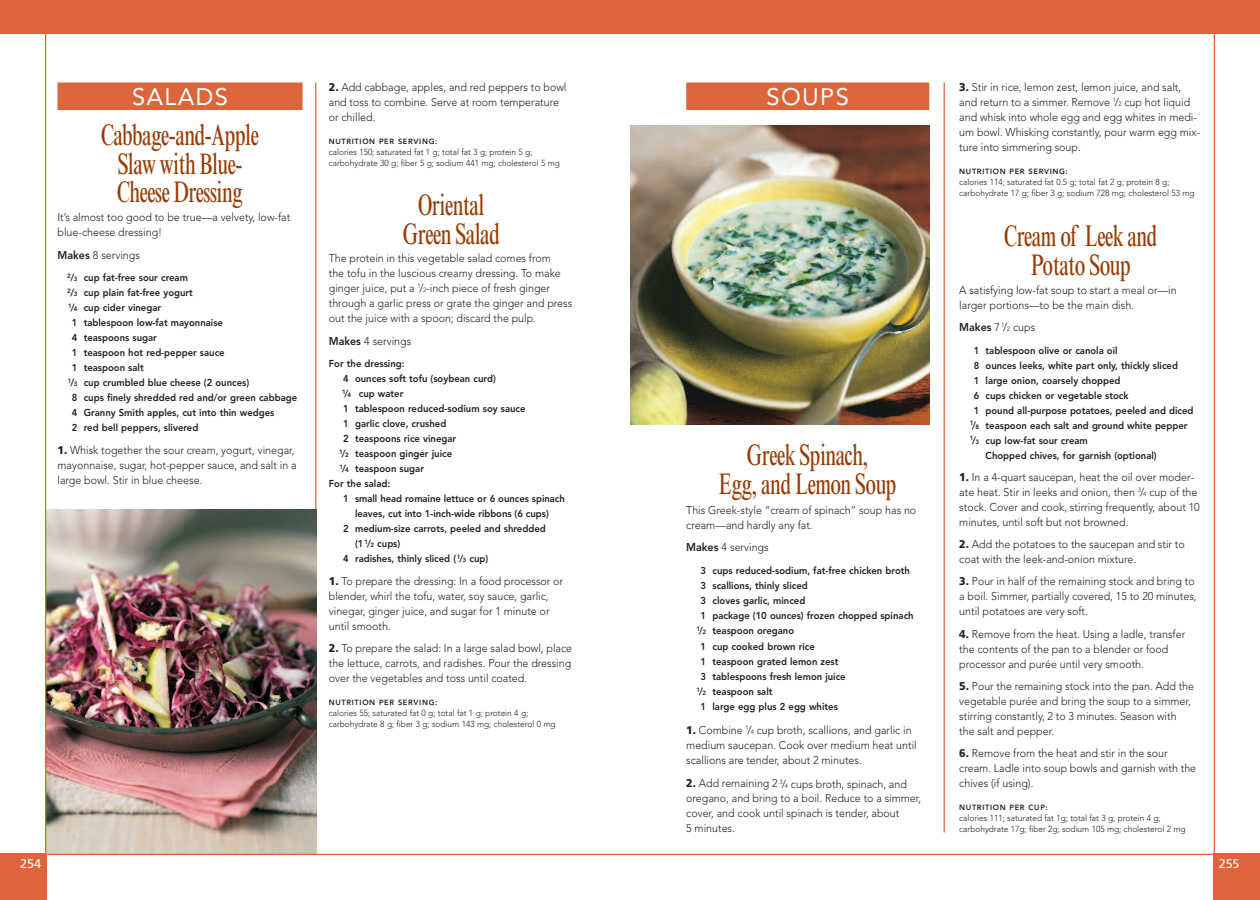
<style>
.page{position:relative;width:1260px;height:900px;background:#fff}
.page>*{position:absolute;margin:0;border:0;box-sizing:border-box;transform-origin:0 0}
.t1{font:condensed 30px/28.8px "Times New Roman";letter-spacing:-.02em;color:#963c05;text-align:center;scale:.8 1}
.t2{font:23.75px "Avenir";letter-spacing:.055em;color:#fff}
.t3{font:12.5px "Frutiger";color:#fff}
.t4{font:300 11.25px/15px "Avenir";color:#231f20;scale:.95 1}
.t5{font:800 10px "Avenir";color:#231f20;scale:.95 1}
.t6{font:800 10px "Avenir";color:#231f20}
.t7{font:300 8.75px/11.2px "Avenir";color:#231f20;scale:.95 1}
.t8{font:800 7.5px "Avenir";letter-spacing:.09em;color:#231f20}
.s1{font-weight:800}
.s2{font-size:6.25px}
.s3{font-family:"Frutiger";font-weight:900}
</style>
<div class="page">
<div style="left:58px;top:82px;width:245px;height:28px;background:#dc653c"></div>
<div style="left:686px;top:82px;width:243px;height:28px;background:#dc653c"></div>
<div style="left:0;top:854px;width:46px;height:46px;background:#dc653c"></div>
<div style="left:1214px;top:854px;width:46px;height:46px;background:#dc653c"></div>
<hr style="left:315px;top:82px;width:1px;height:750px;background:#dc653c">
<hr style="left:944px;top:82px;width:1px;height:750px;background:#dc653c">
<img style="left:630px;top:126px;width:300px;height:298px">
<img style="left:47px;top:510px;width:270px;height:343px">
<div style="left:0;top:0;width:1260px;height:34px;background:#dc653c"></div>
<h2 class="t2" style="left:132px;top:87px;width:97px">SALADS</h2>
<h1 class="t1" style="left:101px;top:123px;width:199px">Cabbage-and-Apple<br>Slaw with Blue-<br>Cheese Dressing</h1>
<p class="t4" style="left:58px;top:211px;width:247px">It’s almost too good to be true—a velvety, low-fat blue-cheese dressing!</p>
<p class="t4" style="left:57px;top:248px;width:88px"><span class="s1">Makes</span> 8 servings</p>
<p class="t6" style="left:67px;top:274px;width:122px"><sup>2</sup>/<span class="s2">3</span> cup fat-free sour cream</p>
<p class="t6" style="left:67px;top:289px;width:127px"><sup>2</sup>/<span class="s2">3</span> cup plain fat-free yogurt</p>
<p class="t6" style="left:68px;top:304px;width:94px"><sup>1</sup>/<span class="s2">4</span> cup cider vinegar</p>
<p class="t5" style="left:72px;top:319px;width:161px">1 tablespoon low-fat mayonnaise</p>
<p class="t5" style="left:72px;top:334px;width:91px">4 teaspoons sugar</p>
<p class="t5" style="left:72px;top:349px;width:162px">1 teaspoon hot red-pepper sauce</p>
<p class="t5" style="left:72px;top:364px;width:77px">1 teaspoon salt</p>
<p class="t6" style="left:68px;top:379px;width:183px"><sup>1</sup>/<span class="s2">3</span> cup crumbled blue cheese (2 ounces)</p>
<p class="t5" style="left:72px;top:394px;width:239px">8 cups finely shredded red and/or green cabbage</p>
<p class="t5" style="left:72px;top:409px;width:215px">4 Granny Smith apples, cut into thin wedges</p>
<p class="t5" style="left:72px;top:424px;width:135px">2 red bell peppers, slivered</p>
<p class="t4" style="left:58px;top:443px;width:253px"><span class="s3">1.</span> Whisk together the sour cream, yogurt, vinegar, mayonnaise, sugar, hot-pepper sauce, and salt in a large bowl. Stir in blue cheese.</p>
<p class="t4" style="left:329px;top:81px;width:252px"><span class="s3">2.</span> Add cabbage, apples, and red peppers to bowl and toss to combine. Serve at room temperature or chilled.</p>
<p class="t8" style="left:329px;top:138px;width:110px">NUTRITION PER SERVING:</p>
<p class="t7" style="left:329px;top:147px;width:245px">calories 150; saturated fat 1 g; total fat 3 g; protein 5 g; carbohydrate 30 g; fiber 5 g; sodium 441 mg; cholesterol 5 mg</p>
<h1 class="t1" style="left:403px;top:193px;width:123px">Oriental<br>Green Salad</h1>
<p class="t4" style="left:329px;top:252px;width:258px">The protein in this vegetable salad comes from<br>the tofu in the luscious creamy dressing. To make ginger juice, put a <sup>1</sup>/<span class="s2">2</span>-inch piece of fresh ginger through a garlic press or grate the ginger and press out the juice with a spoon; discard the pulp.</p>
<p class="t4" style="left:329px;top:334px;width:88px"><span class="s1">Makes</span> 4 servings</p>
<p class="t5" style="left:329px;top:360px;width:81px">For the dressing:</p>
<p class="t5" style="left:343px;top:375px;width:162px">4 ounces soft tofu (soybean curd)</p>
<p class="t6" style="left:342px;top:390px;width:63px"><sup>1</sup>/<span class="s2">4</span> cup water</p>
<p class="t5" style="left:343px;top:405px;width:194px">1 tablespoon reduced-sodium soy sauce</p>
<p class="t5" style="left:343px;top:420px;width:110px">1 garlic clove, crushed</p>
<p class="t5" style="left:343px;top:435px;width:120px">2 teaspoons rice vinegar</p>
<p class="t6" style="left:339px;top:450px;width:114px"><sup>1</sup>/<span class="s2">2</span> teaspoon ginger juice</p>
<p class="t6" style="left:340px;top:465px;width:86px"><sup>1</sup>/<span class="s2">4</span> teaspoon sugar</p>
<p class="t5" style="left:329px;top:480px;width:66px">For the salad:</p>
<p class="t5" style="left:343px;top:495px;width:235px">1 small head romaine lettuce or 6 ounces spinach</p>
<p class="t5" style="left:355px;top:510px;width:205px">leaves, cut into 1-inch-wide ribbons (6 cups)</p>
<p class="t5" style="left:343px;top:525px;width:215px">2 medium-size carrots, peeled and shredded</p>
<p class="t5" style="left:355px;top:540px;width:49px">(1 <sup>1</sup>/<span class="s2">2</span> cups)</p>
<p class="t5" style="left:343px;top:555px;width:154px">4 radishes, thinly sliced (<sup>1</sup>/<span class="s2">3</span> cup)</p>
<p class="t4" style="left:329px;top:574px;width:248px"><span class="s3">1.</span> To prepare the dressing: In a food processor or blender, whirl the tofu, water, soy sauce, garlic, vinegar, ginger juice, and sugar for 1 minute or until smooth.</p>
<p class="t4" style="left:329px;top:642px;width:258px;text-align:justify"><span class="s3">2.</span> To prepare the salad: In a large salad bowl, place the lettuce, carrots, and radishes. Pour the dressing over the vegetables and toss until coated.</p>
<p class="t8" style="left:329px;top:699px;width:110px">NUTRITION PER SERVING:</p>
<p class="t7" style="left:329px;top:708px;width:240px">calories 55; saturated fat 0 g; total fat 1 g; protein 4 g; carbohydrate 8 g; fiber 3 g; sodium 143 mg; cholesterol 0 mg</p>
<h2 class="t2" style="left:767px;top:87px;width:84px">SOUPS</h2>
<h1 class="t1" style="left:719px;top:443px;width:224px">Greek Spinach,<br>Egg, and Lemon Soup</h1>
<p class="t4" style="left:686px;top:503px;width:244px">This Greek-style “cream of spinach” soup has no cream—and hardly any fat.</p>
<p class="t4" style="left:686px;top:541px;width:88px"><span class="s1">Makes</span> 4 servings</p>
<p class="t5" style="left:701px;top:566px;width:222px">3 cups reduced-sodium, fat-free chicken broth</p>
<p class="t5" style="left:701px;top:581px;width:114px">3 scallions, thinly sliced</p>
<p class="t5" style="left:701px;top:597px;width:112px">3 cloves garlic, minced</p>
<p class="t5" style="left:701px;top:612px;width:226px">1 package (10 ounces) frozen chopped spinach</p>
<p class="t6" style="left:697px;top:627px;width:99px"><sup>1</sup>/<span class="s2">2</span> teaspoon oregano</p>
<p class="t5" style="left:701px;top:642px;width:122px">1 cup cooked brown rice</p>
<p class="t5" style="left:701px;top:657px;width:147px">1 teaspoon grated lemon zest</p>
<p class="t5" style="left:701px;top:672px;width:154px">3 tablespoons fresh lemon juice</p>
<p class="t6" style="left:697px;top:687px;width:77px"><sup>1</sup>/<span class="s2">2</span> teaspoon salt</p>
<p class="t5" style="left:701px;top:702px;width:146px">1 large egg plus 2 egg whites</p>
<p class="t4" style="left:686px;top:723px;width:244px"><span class="s3">1.</span> Combine <sup>1</sup>/<span class="s2">4</span> cup broth, scallions, and garlic in medium saucepan. Cook over medium heat until scallions are tender, about 2 minutes.</p>
<p class="t4" style="left:686px;top:777px;width:249px"><span class="s3">2.</span> Add remaining 2 <sup>3</sup>/<span class="s2">4</span> cups broth, spinach, and oregano, and bring to a boil. Reduce to a simmer, cover, and cook until spinach is tender, about<br>5 minutes.</p>
<p class="t4" style="left:959px;top:81px;width:255px"><span class="s3">3.</span> Stir in rice, lemon zest, lemon juice, and salt, and return to a simmer. Remove <sup>1</sup>/<span class="s2">2</span> cup hot liquid and whisk into whole egg and egg whites in medi&shy;um bowl. Whisking constantly, pour warm egg mix&shy;ture into simmering soup.</p>
<p class="t8" style="left:959px;top:168px;width:110px">NUTRITION PER SERVING:</p>
<p class="t7" style="left:959px;top:177px;width:249px">calories 114; saturated fat 0.5 g; total fat 2 g; protein 8 g; carbohydrate 17 g; fiber 3 g; sodium 728 mg; cholesterol 53 mg</p>
<h1 class="t1" style="left:1004px;top:224px;width:193px">Cream of Leek and<br>Potato Soup</h1>
<p class="t4" style="left:959px;top:283px;width:230px">A satisfying low-fat soup to start a meal or—in larger portions—to be the main dish.</p>
<p class="t4" style="left:959px;top:321px;width:81px"><span class="s1">Makes</span> 7 <sup>1</sup>/<span class="s2">2</span> cups</p>
<p class="t5" style="left:974px;top:346px;width:153px">1 tablespoon olive or canola oil</p>
<p class="t5" style="left:974px;top:361px;width:217px">8 ounces leeks, white part only, thickly sliced</p>
<p class="t5" style="left:974px;top:376px;width:156px">1 large onion, coarsely chopped</p>
<p class="t5" style="left:974px;top:391px;width:165px">6 cups chicken or vegetable stock</p>
<p class="t5" style="left:974px;top:406px;width:233px">1 pound all-purpose potatoes, peeled and diced</p>
<p class="t6" style="left:970px;top:421px;width:219px"><sup>1</sup>/<span class="s2">8</span> teaspoon each salt and ground white pepper</p>
<p class="t6" style="left:970px;top:436px;width:120px"><sup>1</sup>/<span class="s2">3</span> cup low-fat sour cream</p>
<p class="t5" style="left:986px;top:451px;width:182px">Chopped chives, for garnish (optional)</p>
<p class="t4" style="left:959px;top:470px;width:255px"><span class="s3">1.</span> In a 4-quart saucepan, heat the oil over moder&shy;ate heat. Stir in leeks and onion, then <sup>3</sup>/<span class="s2">4</span> cup of the stock. Cover and cook, stirring frequently, about 10 minutes, until soft but not browned.</p>
<p class="t4" style="left:959px;top:538px;width:239px"><span class="s3">2.</span> Add the potatoes to the saucepan and stir to coat with the leek-and-onion mixture.</p>
<p class="t4" style="left:959px;top:575px;width:251px"><span class="s3">3.</span> Pour in half of the remaining stock and bring to a boil. Simmer, partially covered, 15 to 20 minutes, until potatoes are very soft.</p>
<p class="t4" style="left:959px;top:627px;width:239px"><span class="s3">4.</span> Remove from the heat. Using a ladle, transfer the contents of the pan to a blender or food processor and purée until very smooth.</p>
<p class="t4" style="left:959px;top:679px;width:249px"><span class="s3">5.</span> Pour the remaining stock into the pan. Add the vegetable purée and bring the soup to a simmer, stirring constantly, 2 to 3 minutes. Season with the salt and pepper.</p>
<p class="t4" style="left:959px;top:747px;width:251px"><span class="s3">6.</span> Remove from the heat and stir in the sour cream. Ladle into soup bowls and garnish with the chives (if using).</p>
<p class="t8" style="left:959px;top:804px;width:90px">NUTRITION PER CUP:</p>
<p class="t7" style="left:959px;top:813px;width:240px">calories 111; saturated fat 1g; total fat 3 g; protein 4 g; carbohydrate 17g; fiber 2g; sodium 105 mg; cholesterol 2 mg</p>
<p class="t3" style="left:20px;top:859px;width:22px">254</p>
<p class="t3" style="left:1219px;top:859px;width:22px">255</p>
</div>
